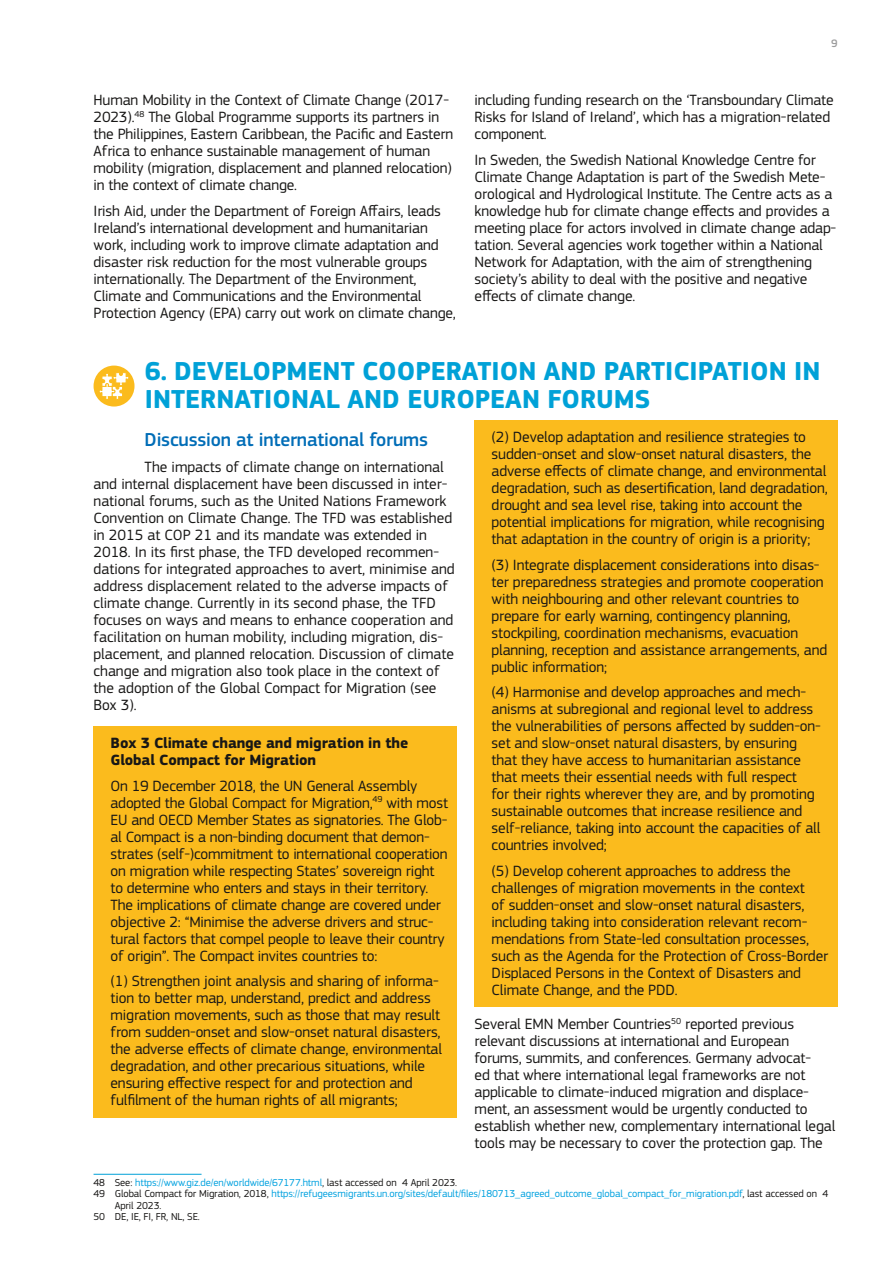
<style>
.page{position:relative;width:893px;height:1263px;background:#fff}
.page>*{position:absolute;margin:0;border:0;box-sizing:border-box;transform-origin:0 0}
.heading2{font:700 27px/28.3px "EC Square Sans Pro";color:#00a1d7}
.heading3{font:500 19.5px "EC Square Sans Pro";letter-spacing:-.01em;color:#006db7}
.text_yellow-box{font:15.45px/17px "EC Square Sans Pro";letter-spacing:-.01em;color:#181716}
.text_main{font:15.45px/17px "EC Square Sans Pro";letter-spacing:-.01em;color:#181716}
.text_first{font:15.45px/17px "EC Square Sans Pro";color:#181716}
.text_yellow-box-2{font:700 15.45px/17px "EC Square Sans Pro";letter-spacing:-.01em;color:#181716}
.t1{font:500 11.25px "EC Square Sans Pro";color:#9c9c9d}
.footnote___source{font:10.5px/11.6px "EC Square Sans Pro";letter-spacing:-.01em;color:#00a1df}
.footnote___source-2{font:10.5px "EC Square Sans Pro";letter-spacing:-.01em;color:#181716}
.s1{color:#181716}
</style>
<div class="page">
<hr style="left:94px;top:1174px;width:108px;height:1px;background:#00a1d7">
<div style="left:94px;top:726px;width:363px;height:51px;background:#fbbb1d"></div>
<div style="left:94px;top:768px;width:363px;height:205px;background:#fbbb1d"></div>
<div style="left:94px;top:964px;width:363px;height:153px;background:#fbbb1d"></div>
<div style="left:475px;top:420px;width:363px;height:137px;background:#fbbb1d"></div>
<div style="left:475px;top:548px;width:363px;height:136px;background:#fbbb1d"></div>
<div style="left:475px;top:675px;width:363px;height:188px;background:#fbbb1d"></div>
<div style="left:475px;top:853px;width:363px;height:154px;background:#fbbb1d"></div>
<div style="left:94px;top:366px;width:41px;height:40px;background:#fbbb1d;border-radius:50%"></div>
<svg style="left:99px;top:372px;width:30px;height:27px"></svg>
<p class="text_main" style="left:94px;top:92px;width:361px">Human Mobility in the Context of Climate Change (2017- 2023).<sup>48</sup> The Global Programme supports its partners in the Philippines, Eastern Caribbean, the Pacific and Eastern Africa to enhance sustainable management of human mobility (migration, displacement and planned relocation) in the context of climate change.</p>
<p class="text_main" style="left:94px;top:202px;width:364px">Irish Aid, under the Department of Foreign Affairs, leads Ireland’s international development and humanitarian work, including work to improve climate adaptation and disaster risk reduction for the most vulnerable groups internationally. The Department of the Environment, Climate and Communications and the Environmental Protection Agency (EPA) carry out work on climate change,</p>
<p class="t1" style="left:831px;top:37px;width:8px">9</p>
<p class="text_main" style="left:475px;top:92px;width:361px">including funding research on the ‘Transboundary Climate<br>Risks for Island of Ireland’, which has a migration-related component.</p>
<p class="text_main" style="left:475px;top:151px;width:363px">In Sweden, the Swedish National Knowledge Centre for Climate Change Adaptation is part of the Swedish Mete&shy;orological and Hydrological Institute. The Centre acts as a knowledge hub for climate change effects and provides a meeting place for actors involved in climate change adap&shy;tation. Several agencies work together within a National Network for Adaptation, with the aim of strengthening society’s ability to deal with the positive and negative effects of climate change.</p>
<h1 class="heading2" style="left:145px;top:358px;width:677px">6. DEVELOPMENT COOPERATION AND PARTICIPATION IN<br>INTERNATIONAL AND EUROPEAN FORUMS</h1>
<h2 class="heading3" style="left:145px;top:429px;width:285px">Discussion at international forums</h2>
<p class="text_first" style="left:94px;top:458px;width:363px;text-indent:51px">The impacts of climate change on international and internal displacement have been discussed in inter&shy;national forums, such as the United Nations Framework Convention on Climate Change. The TFD was established in 2015 at COP 21 and its mandate was extended in 2018. In its first phase, the TFD developed recommen&shy;dations for integrated approaches to avert, minimise and address displacement related to the adverse impacts of climate change. Currently in its second phase, the TFD focuses on ways and means to enhance cooperation and facilitation on human mobility, including migration, dis&shy;placement, and planned relocation. Discussion of climate change and migration also took place in the context of the adoption of the Global Compact for Migration (see Box 3).</p>
<p class="text_yellow-box-2" style="left:111px;top:735px;width:299px">Box 3 Climate change and migration in the<br>Global Compact for Migration</p>
<p class="text_yellow-box" style="left:111px;top:777px;width:339px">On 19 December 2018, the UN General Assembly adopted the Global Compact for Migration,<sup>49</sup> with most EU and OECD Member States as signatories. The Glob&shy;al Compact is a non-binding document that demon&shy;strates (self-)commitment to international cooperation on migration while respecting States’ sovereign right to determine who enters and stays in their territory.<br>The implications of climate change are covered under objective 2: “Minimise the adverse drivers and struc&shy;tural factors that compel people to leave their country of origin”. The Compact invites countries to:</p>
<p class="text_yellow-box" style="left:111px;top:973px;width:333px">(1) Strengthen joint analysis and sharing of informa&shy;tion to better map, understand, predict and address migration movements, such as those that may result from sudden-onset and slow-onset natural disasters, the adverse effects of climate change, environmental degradation, and other precarious situations, while ensuring effective respect for and protection and fulfilment of the human rights of all migrants;</p>
<p class="text_yellow-box" style="left:492px;top:429px;width:338px">(2) Develop adaptation and resilience strategies to sudden-onset and slow-onset natural disasters, the adverse effects of climate change, and environmental degradation, such as desertification, land degradation, drought and sea level rise, taking into account the potential implications for migration, while recognising that adaptation in the country of origin is a priority;</p>
<p class="text_yellow-box" style="left:492px;top:556px;width:337px">(3) Integrate displacement considerations into disas&shy;ter preparedness strategies and promote cooperation with neighbouring and other relevant countries to prepare for early warning, contingency planning, stockpiling, coordination mechanisms, evacuation planning, reception and assistance arrangements, and public information;</p>
<p class="text_yellow-box" style="left:492px;top:684px;width:331px">(4) Harmonise and develop approaches and mech&shy;anisms at subregional and regional level to address the vulnerabilities of persons affected by sudden-on&shy;set and slow-onset natural disasters, by ensuring that they have access to humanitarian assistance that meets their essential needs with full respect<br>for their rights wherever they are, and by promoting sustainable outcomes that increase resilience and self-reliance, taking into account the capacities of all countries involved;</p>
<p class="text_yellow-box" style="left:492px;top:862px;width:338px">(5) Develop coherent approaches to address the challenges of migration movements in the context<br>of sudden-onset and slow-onset natural disasters, including taking into consideration relevant recom&shy;mendations from State-led consultation processes, such as the Agenda for the Protection of Cross-Border Displaced Persons in the Context of Disasters and Climate Change, and the PDD.</p>
<p class="text_main" style="left:475px;top:1015px;width:362px">Several EMN Member Countries<sup>50</sup> reported previous relevant discussions at international and European forums, summits, and conferences. Germany advocat-<br>ed that where international legal frameworks are not applicable to climate-induced migration and displace&shy;ment, an assessment would be urgently conducted to establish whether new, complementary international legal tools may be necessary to cover the protection gap. The</p>
<p class="footnote___source" style="left:94px;top:1176px;width:365px"><span class="s1">48 See:</span> https://www.giz.de/en/worldwide/67177.html<span class="s1">, last accessed on 4 April 2023.</span></p>
<p class="footnote___source" style="left:115px;top:1188px;width:715px;text-indent:-21px"><span class="s1">49 Global Compact for Migration, 2018,</span> https://refugeesmigrants.un.org/sites/default/files/180713_agreed_outcome_global_compact_for_migration.pdf<span class="s1">, last accessed on 4<br>April 2023.</span></p>
<p class="footnote___source-2" style="left:94px;top:1211px;width:108px">50 DE, IE, FI, FR, NL, SE.</p>
</div>
